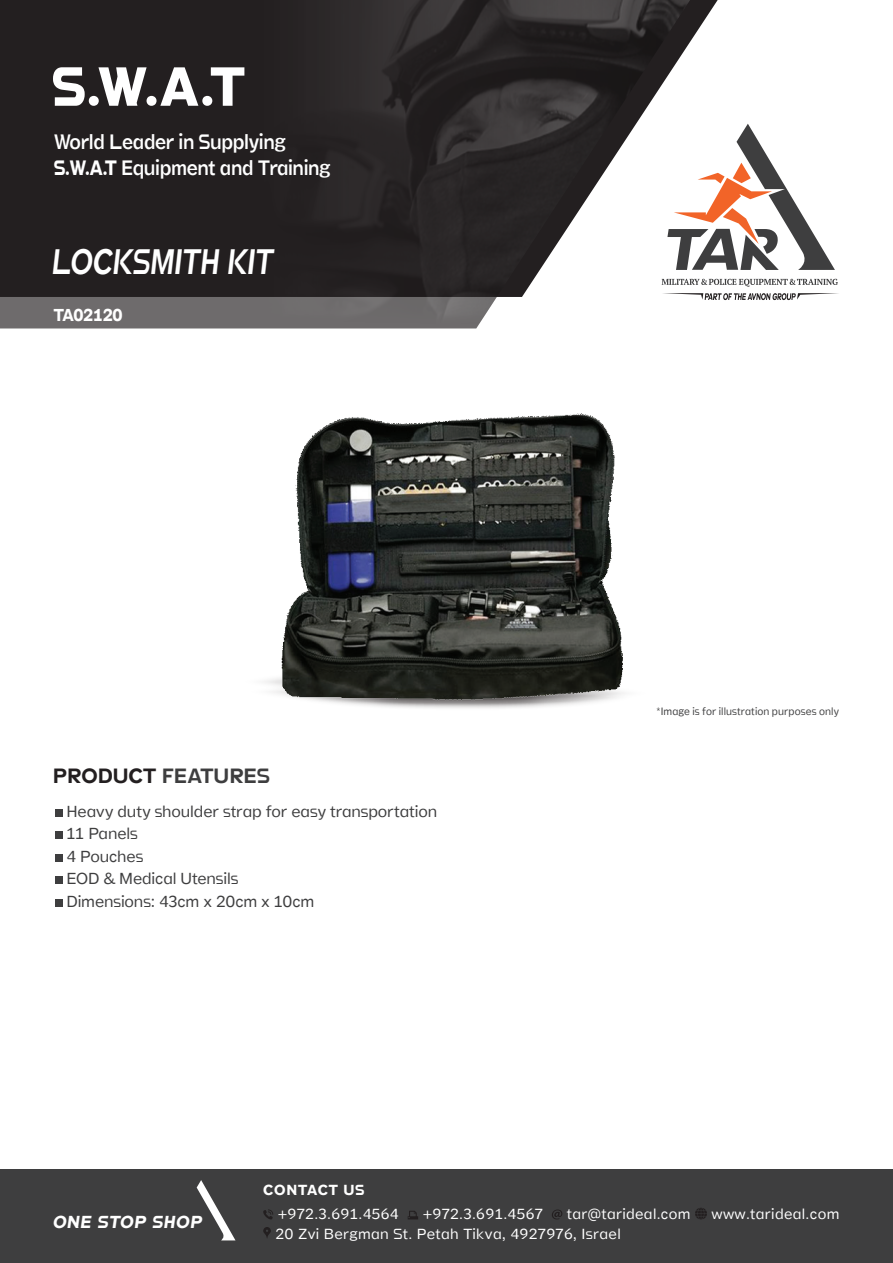
<style>
.page{position:relative;width:893px;height:1263px;background:#fff}
.page>*{position:absolute;margin:0;border:0;box-sizing:border-box;transform-origin:0 0}
.t1{font:800 55.5px "Stamen";color:#fff}
.t2{font:italic 300 36px "Stamen";color:#fff;scale:.8 1}
.t3{font:300 21.15px/25.5px "Stamen";letter-spacing:-.02em;color:#fff;scale:.89 1}
.t4{font:21px "Stamen";color:#3e3e3f}
.t5{font:italic 700 17.7px "Stamen";letter-spacing:.05em;color:#fff}
.t6{font:700 17.55px "Stamen";letter-spacing:-.03em;color:#fff;scale:.94 1}
.t7{font:200 16.2px/22.5px "Stamen";letter-spacing:-.01em;color:#3e3e3f}
.t8{font:200 14.85px/19.5px "Stamen";letter-spacing:.02em;color:#fff}
.t9{font:700 14.85px "Stamen";letter-spacing:.05em;color:#fff}
.t10{font:200 10.8px "Stamen";letter-spacing:.01em;color:#3e3e3f;scale:.94 1}
.s1{font-weight:700}
.s2{color:#231f20}
</style>
<div class="page">
<div style="left:0;top:1170px;width:893px;height:93px;background:#3e3e3f"></div>
<svg style="left:263px;top:1209px;width:10px;height:10px"></svg>
<svg style="left:408px;top:1211px;width:10px;height:8px"></svg>
<svg style="left:552px;top:1209px;width:10px;height:10px"></svg>
<svg style="left:695px;top:1208px;width:12px;height:11px"></svg>
<svg style="left:263px;top:1227px;width:8px;height:11px"></svg>
<svg style="left:197px;top:1180px;width:38px;height:60px"></svg>
<svg style="left:0;top:0;width:698px;height:328px;background:#2b2728"></svg>
<img style="left:247px;top:0;width:446px;height:328px">
<svg style="left:662px;top:279px;width:176px;height:8px"></svg>
<svg style="left:667px;top:124px;width:168px;height:146px"></svg>
<svg style="left:662px;top:293px;width:177px;height:7px"></svg>
<svg style="left:264px;top:678px;width:215px;height:31px"></svg>
<img style="left:279px;top:413px;width:346px;height:295px">
<div style="left:55px;top:809px;width:7px;height:8px;background:#3e3e3f"></div>
<div style="left:55px;top:832px;width:7px;height:7px;background:#3e3e3f"></div>
<div style="left:55px;top:854px;width:7px;height:8px;background:#3e3e3f"></div>
<div style="left:55px;top:877px;width:7px;height:7px;background:#3e3e3f"></div>
<div style="left:55px;top:899px;width:7px;height:8px;background:#3e3e3f"></div>
<h1 class="t1" style="left:53px;top:43px;width:193px">W.S A. T.</h1>
<h3 class="t3" style="left:54px;top:129px;width:312px">World Leader in Supplying<br><span class="s1">W.S T .A.</span> Equipment and Training</h3>
<h2 class="t2" style="left:53px;top:233px;width:278px">LOCKSMITH KIT</h2>
<p class="t6" style="left:54px;top:301px;width:75px">TA02120</p>
<p class="t4" style="left:53px;top:760px;width:218px"><span class="s2">PRODUCT</span> FEATURES</p>
<p class="t7" style="left:66px;top:800px;width:372px">Heavy duty shoulder strap for easy transportation<br>11 Panels<br>4 Pouches<br>EOD &amp; Medical Utensils<br>Dimensions: 43cm x 20cm x 10cm</p>
<p class="t9" style="left:263px;top:1178px;width:102px">CONTACT US</p>
<p class="t10" style="left:656px;top:704px;width:196px">*Image is for illustration purposes only</p>
<p class="t5" style="left:53px;top:1210px;width:150px">ONE STOP SHOP</p>
<p class="t8" style="left:567px;top:1205px;width:125px">tar@tarideal.com</p>
<p class="t8" style="left:275px;top:1205px;width:347px">+972.3.691.4564<br>20 Zvi Bergman St. Petah Tikva, 4927976, Israel</p>
<p class="t8" style="left:423px;top:1205px;width:122px">+972.3.691.4567</p>
<p class="t8" style="left:711px;top:1205px;width:129px">www.tarideal.com</p>
</div>
